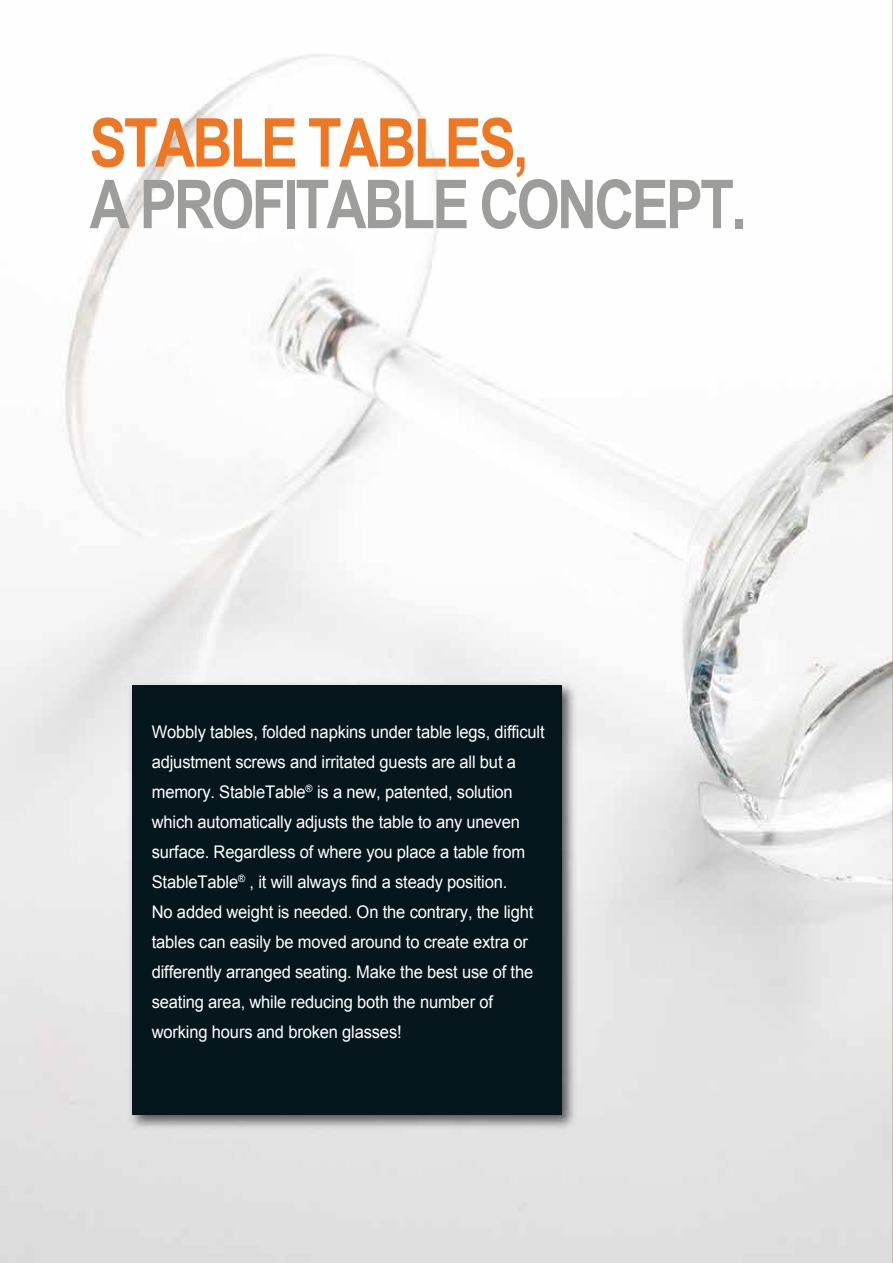
<style>
.page{position:relative;width:893px;height:1263px;background:#fff}
.page>*{position:absolute;margin:0;border:0;box-sizing:border-box;transform-origin:0 0}
.t1{font:700 67.5px "Arial Narrow";letter-spacing:-.04em;color:#9d9d9c}
.t2{font:700 67.5px "Arial Narrow";letter-spacing:-.04em;color:#ee7723}
.t3{font:17.4px/30px "Arial";letter-spacing:-.01em;color:#fff;scale:.95 1}
</style>
<div class="page">
<img style="left:0;top:54px;width:892px;height:1208px">
<img style="left:125px;top:677px;width:456px;height:456px">
<div style="left:132px;top:684px;width:429px;height:430px;background:#05171d"></div>
<svg style="left:892px;top:0;width:1px;height:1263px"></svg>
<h1 class="t2" style="left:90px;top:92px;width:440px">STABLE TABLES,</h1>
<h1 class="t1" style="left:90px;top:153px;width:658px">A PROFITABLE CONCEPT.</h1>
<p class="t3" style="left:152px;top:716px;width:415px">Wobbly tables, folded napkins under table legs, difficult adjustment screws and irritated guests are all but a memory. StableTable<sup>®</sup> is a new, patented, solution which automatically adjusts the table to any uneven surface. Regardless of where you place a table from StableTable<sup>®</sup> , it will always find a steady position.<br>No added weight is needed. On the contrary, the light tables can easily be moved around to create extra or differently arranged seating. Make the best use of the seating area, while reducing both the number of working hours and broken glasses!</p>
</div>
